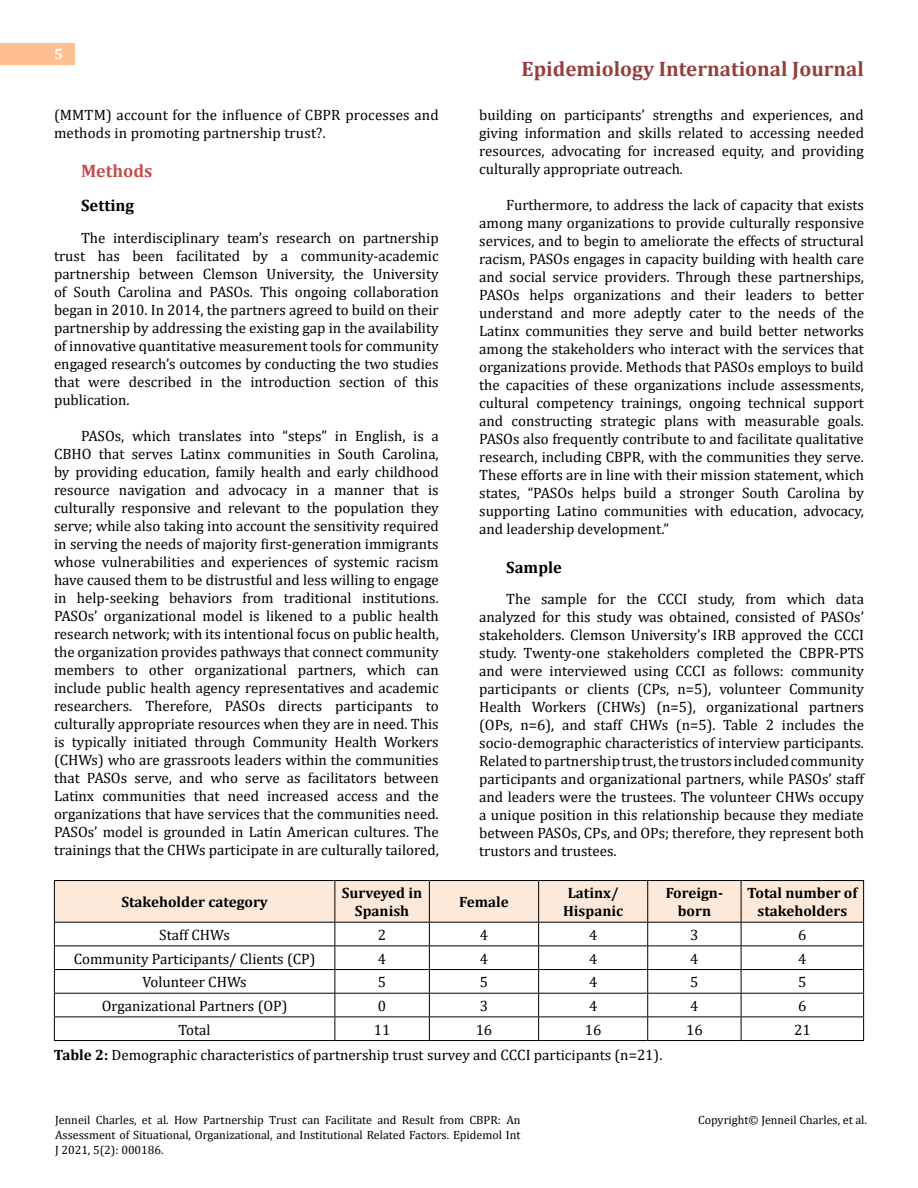
<style>
.page{position:relative;width:918px;height:1188px;background:#fff}
.page>*{position:absolute;margin:0;border:0;box-sizing:border-box;transform-origin:0 0}
.t1{font:700 21px "Cambria";color:#953f3c}
.t2{font:700 18px "Cambria";color:#c0504d}
.t3{font:700 16.5px "Cambria";color:#000}
.t4{font:15px/18px "Cambria";color:#000;text-align:justify}
.t5{font:700 15px/18px "Cambria";color:#000;text-align:center}
.t6{font:700 15px "Cambria";color:#fff}
.t7{font:12px/15px "Cambria";color:#000;text-align:justify}
.s1{font-weight:700}
</style>
<div class="page">
<div style="left:0;top:43px;width:75px;height:21px;background:#ffbf91"></div>
<hr style="left:54px;top:880px;width:281px;height:1px;background:#000">
<hr style="left:335px;top:880px;width:94px;height:1px;background:#000">
<hr style="left:429px;top:880px;width:110px;height:1px;background:#000">
<hr style="left:539px;top:880px;width:109px;height:1px;background:#000">
<hr style="left:648px;top:880px;width:93px;height:1px;background:#000">
<hr style="left:741px;top:880px;width:123px;height:1px;background:#000">
<hr style="left:54px;top:1040px;width:281px;height:1px;background:#000">
<hr style="left:335px;top:1040px;width:94px;height:1px;background:#000">
<hr style="left:429px;top:1040px;width:110px;height:1px;background:#000">
<hr style="left:539px;top:1040px;width:109px;height:1px;background:#000">
<hr style="left:648px;top:1040px;width:93px;height:1px;background:#000">
<hr style="left:741px;top:1040px;width:123px;height:1px;background:#000">
<svg style="left:54px;top:881px;width:810px;height:159px"></svg>
<p class="t6" style="left:54px;top:44px;width:10px">5</p>
<p class="t4" style="left:54px;top:105px;width:386px">(MMTM) account for the influence of CBPR processes and methods in promoting partnership trust?.</p>
<p class="t2" style="left:81px;top:158px;width:73px">Methods</p>
<p class="t3" style="left:81px;top:194px;width:55px">Setting</p>
<p class="t4" style="left:54px;top:228px;width:386px;text-indent:27px">The interdisciplinary team’s research on partnership trust has been facilitated by a community-academic partnership between Clemson University, the University of South Carolina and PASOs. This ongoing collaboration began in 2010. In 2014, the partners agreed to build on their partnership by addressing the existing gap in the availability of innovative quantitative measurement tools for community engaged research’s outcomes by conducting the two studies that were described in the introduction section of this publication.</p>
<p class="t4" style="left:54px;top:426px;width:386px;text-indent:27px">PASOs, which translates into “steps” in English, is a CBHO that serves Latinx communities in South Carolina, by providing education, family health and early childhood resource navigation and advocacy in a manner that is culturally responsive and relevant to the population they serve; while also taking into account the sensitivity required in serving the needs of majority first-generation immigrants whose vulnerabilities and experiences of systemic racism have caused them to be distrustful and less willing to engage in help-seeking behaviors from traditional institutions.<br>PASOs’ organizational model is likened to a public health research network; with its intentional focus on public health, the organization provides pathways that connect community members to other organizational partners, which can include public health agency representatives and academic researchers. Therefore, PASOs directs participants to culturally appropriate resources when they are in need. This is typically initiated through Community Health Workers (CHWs) who are grassroots leaders within the communities that PASOs serve, and who serve as facilitators between Latinx communities that need increased access and the organizations that have services that the communities need.<br>PASOs’ model is grounded in Latin American cultures. The trainings that the CHWs participate in are culturally tailored,</p>
<h1 class="t1" style="left:522px;top:54px;width:344px">Epidemiology International Journal</h1>
<p class="t4" style="left:479px;top:105px;width:386px">building on participants’ strengths and experiences, and giving information and skills related to accessing needed resources, advocating for increased equity, and providing culturally appropriate outreach.</p>
<p class="t4" style="left:479px;top:195px;width:386px;text-indent:27px">Furthermore, to address the lack of capacity that exists among many organizations to provide culturally responsive services, and to begin to ameliorate the effects of structural racism, PASOs engages in capacity building with health care and social service providers. Through these partnerships, PASOs helps organizations and their leaders to better understand and more adeptly cater to the needs of the Latinx communities they serve and build better networks among the stakeholders who interact with the services that organizations provide. Methods that PASOs employs to build the capacities of these organizations include assessments, cultural competency trainings, ongoing technical support and constructing strategic plans with measurable goals.<br>PASOs also frequently contribute to and facilitate qualitative research, including CBPR, with the communities they serve.<br>These efforts are in line with their mission statement, which states, “PASOs helps build a stronger South Carolina by supporting Latino communities with education, advocacy, and leadership development.”</p>
<p class="t3" style="left:506px;top:555px;width:57px">Sample</p>
<p class="t4" style="left:479px;top:590px;width:386px;text-indent:27px">The sample for the CCCI study, from which data analyzed for this study was obtained, consisted of PASOs’ stakeholders. Clemson University’s IRB approved the CCCI study. Twenty-one stakeholders completed the CBPR-PTS and were interviewed using CCCI as follows: community participants or clients (CPs, n=5), volunteer Community Health Workers (CHWs) (n=5), organizational partners (OPs, n=6), and staff CHWs (n=5). Table 2 includes the socio-demographic characteristics of interview participants.<br>Related to partnership trust, the trustors included community participants and organizational partners, while PASOs’ staff and leaders were the trustees. The volunteer CHWs occupy a unique position in this relationship because they mediate between PASOs, CPs, and OPs; therefore, they represent both trustors and trustees.</p>
<p class="t5" style="left:121px;top:893px;width:148px">Stakeholder category</p>
<p class="t5" style="left:342px;top:884px;width:82px">Surveyed in<br>Spanish</p>
<p class="t5" style="left:459px;top:893px;width:51px">Female</p>
<p class="t5" style="left:563px;top:884px;width:62px">Latinx/<br>Hispanic</p>
<p class="t5" style="left:666px;top:884px;width:59px">Foreign&shy;born</p>
<p class="t5" style="left:747px;top:884px;width:112px">Total number of stakeholders</p>
<p class="t4" style="left:159px;top:926px;width:72px">Staff CHWs</p>
<p class="t4" style="left:378px;top:926px;width:10px">2</p>
<p class="t4" style="left:480px;top:926px;width:10px">4</p>
<p class="t4" style="left:589px;top:926px;width:10px">4</p>
<p class="t4" style="left:690px;top:926px;width:10px">3</p>
<p class="t4" style="left:798px;top:926px;width:10px">6</p>
<p class="t4" style="left:74px;top:949px;width:243px">Community Participants/ Clients (CP)</p>
<p class="t4" style="left:378px;top:949px;width:10px">4</p>
<p class="t4" style="left:480px;top:949px;width:10px">4</p>
<p class="t4" style="left:589px;top:949px;width:10px">4</p>
<p class="t4" style="left:690px;top:949px;width:10px">4</p>
<p class="t4" style="left:798px;top:949px;width:10px">4</p>
<p class="t4" style="left:143px;top:973px;width:106px">Volunteer CHWs</p>
<p class="t4" style="left:378px;top:973px;width:10px">5</p>
<p class="t4" style="left:480px;top:973px;width:10px">5</p>
<p class="t4" style="left:589px;top:973px;width:10px">4</p>
<p class="t4" style="left:690px;top:973px;width:10px">5</p>
<p class="t4" style="left:798px;top:973px;width:10px">5</p>
<p class="t4" style="left:102px;top:997px;width:187px">Organizational Partners (OP)</p>
<p class="t4" style="left:378px;top:997px;width:10px">0</p>
<p class="t4" style="left:480px;top:997px;width:10px">3</p>
<p class="t4" style="left:589px;top:997px;width:10px">4</p>
<p class="t4" style="left:690px;top:997px;width:10px">4</p>
<p class="t4" style="left:798px;top:997px;width:10px">6</p>
<p class="t4" style="left:179px;top:1020px;width:34px">Total</p>
<p class="t4" style="left:374px;top:1020px;width:18px">11</p>
<p class="t4" style="left:476px;top:1020px;width:18px">16</p>
<p class="t4" style="left:585px;top:1020px;width:18px">16</p>
<p class="t4" style="left:686px;top:1020px;width:18px">16</p>
<p class="t4" style="left:794px;top:1020px;width:18px">21</p>
<p class="t4" style="left:54px;top:1046px;width:610px"><span class="s1">Table 2:</span> Demographic characteristics of partnership trust survey and CCCI participants (n=21).</p>
<p class="t7" style="left:55px;top:1112px;width:467px">Jenneil Charles, et al. How Partnership Trust can Facilitate and Result from CBPR: An Assessment of Situational, Organizational, and Institutional Related Factors. Epidemol Int J 2021, 5(2): 000186.</p>
<p class="t7" style="left:698px;top:1112px;width:170px">Copyright© Jenneil Charles, et al.</p>
</div>
